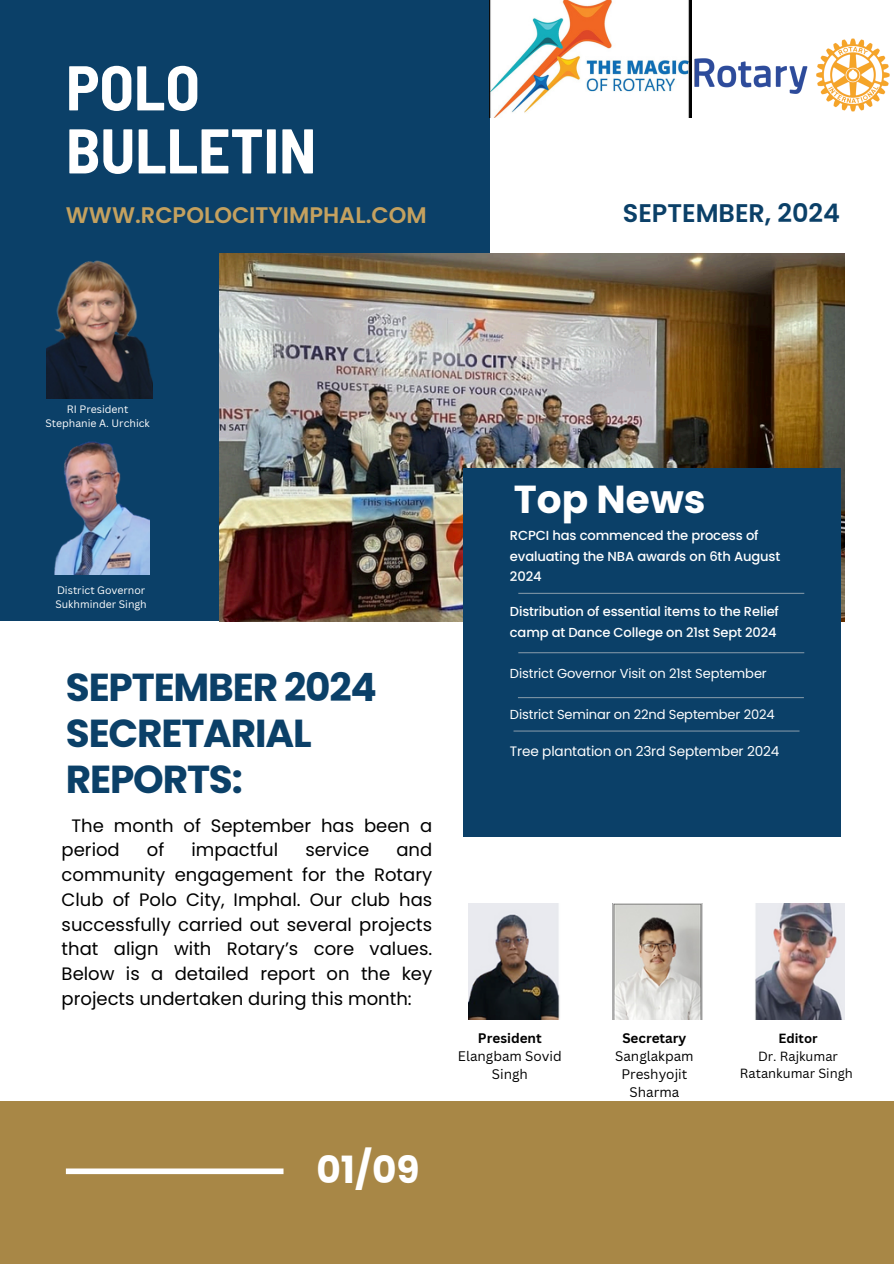
<style>
.page{position:relative;width:894px;height:1264px;background:#fff}
.page>*{position:absolute;margin:0;border:0;box-sizing:border-box;transform-origin:0 0}
.t1{font:700 semi-condensed 63px/63px "Barlow";color:#fff}
.t2{font:700 39px/46.2px "Poppins";letter-spacing:-.03em;color:#0b4068}
.t3{font:700 39px "Poppins";color:#fff}
.t4{font:700 37.5px "Poppins";color:#fff}
.t5{font:600 25.5px "Poppins";color:#0b4068}
.t6{font:600 22.5px "Poppins";color:#c4a15f}
.t7{font:18px/24.8px "Poppins";color:#000}
.t8{font:13.65px "Poppins";letter-spacing:-.01em;color:#fff}
.t9{font:13.5px/18px "Canva Sans";color:#000;text-align:center}
.t10{font:700 13.5px "Canva Sans";color:#000}
.t11{font:500 13.05px/20.9px "Poppins";letter-spacing:-.01em;color:#fff}
.t12{font:13.05px "Poppins";letter-spacing:-.01em;color:#fff}
.t13{font:12.9px/17.2px "Canva Sans";color:#000;text-align:center}
.t14{font:700 12.9px "Canva Sans";color:#000}
.t15{font:10.5px/14px "Canva Sans";color:#fff;text-align:center}
.s1{font-weight:700}
</style>
<div class="page">
<div style="left:0;top:0;width:489px;height:620px;background:#0b4068"></div>
<div style="left:0;top:1100px;width:893px;height:163px;background:#a88746"></div>
<img style="left:220px;top:254px;width:624px;height:367px">
<div style="left:463px;top:468px;width:376px;height:368px;background:#0b4068"></div>
<hr style="left:518px;top:593px;width:286px;height:1px;background:#7c93a4">
<div style="left:66px;top:1168px;width:217px;height:6px;background:#fff"></div>
<img style="left:690px;top:24px;width:200px;height:94px">
<img style="left:489px;top:0;width:201px;height:117px">
<hr style="left:518px;top:652px;width:286px;height:1px;background:#7c93a4">
<img style="left:47px;top:260px;width:105px;height:139px">
<img style="left:54px;top:441px;width:95px;height:134px">
<img style="left:468px;top:903px;width:376px;height:116px">
<hr style="left:518px;top:697px;width:285px;height:1px;background:#7c93a4">
<hr style="left:513px;top:730px;width:286px;height:1px;background:#7c93a4">
<p class="t1" style="left:66px;top:54px;width:252px">POLO<br>BULLETIN</p>
<p class="t6" style="left:66px;top:199px;width:362px">WWW.RCPOLOCITYIMPHAL.COM</p>
<p class="t5" style="left:622px;top:195px;width:219px">SEPTEMBER, 2024</p>
<h2 class="t15" style="left:45px;top:401px;width:106px">RI President<br>Stephanie A. Urchick</h2>
<h6 class="t15" style="left:55px;top:583px;width:93px;text-align:left">District Governor<br>Sukhminder Singh</h6>
<p class="t2" style="left:66px;top:664px;width:312px">SEPTEMBER 2024<br>SECRETARIAL<br>REPORTS:</p>
<p class="t7" style="left:62px;top:813px;width:372px;text-indent:10px">The month of September has been a period</p>
<p class="t7" style="left:147px;top:837px;width:19px">of</p>
<p class="t7" style="left:191px;top:837px;width:88px">impactful</p>
<p class="t7" style="left:305px;top:837px;width:65px">service</p>
<p class="t7" style="left:62px;top:837px;width:372px;text-align:justify;text-indent:334px">and community engagement for the Rotary Club of Polo City, Imphal. Our club has successfully carried out several projects that align with Rotary’s core values.<br>Below is a detailed report on the key projects undertaken during this month:</p>
<h3 class="t4" style="left:316px;top:1143px;width:105px">01/09</h3>
<h4 class="t3" style="left:514px;top:471px;width:193px">Top News</h4>
<p class="t11" style="left:510px;top:525px;width:272px">RCPCI has commenced the process of evaluating the NBA awards on 6th August<br>2024</p>
<p class="t11" style="left:510px;top:601px;width:270px">Distribution of essential items to the Relief camp at Dance College on 21st Sept 2024</p>
<p class="t12" style="left:510px;top:664px;width:258px">District Governor Visit on 21st September</p>
<p class="t12" style="left:510px;top:705px;width:266px">District Seminar on 22nd September 2024</p>
<h2 class="t8" style="left:510px;top:741px;width:271px">Tree plantation on 23rd September 2024</h2>
<p class="t9" style="left:458px;top:1028px;width:105px"><span class="s1">President<br></span>Elangbam Sovid<br>Singh</p>
<p class="t10" style="left:622px;top:1028px;width:66px">Secretary</p>
<p class="t9" style="left:615px;top:1046px;width:80px">Sanglakpam<br>Preshyojit<br>Sharma</p>
<p class="t14" style="left:778px;top:1029px;width:40px">Editor</p>
<p class="t13" style="left:739px;top:1046px;width:114px">Dr. Rajkumar<br>Ratankumar Singh</p>
</div>
